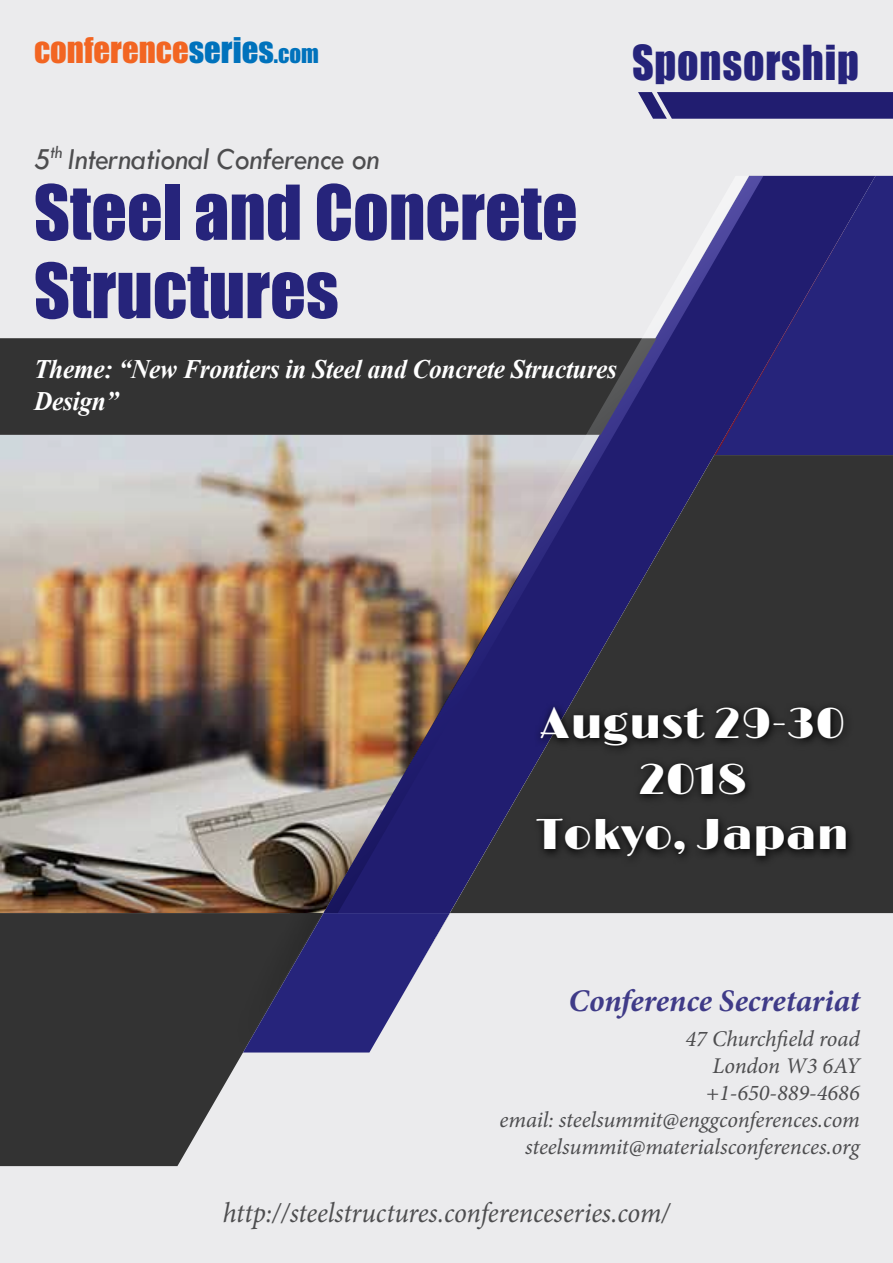
<style>
.page{position:relative;width:893px;height:1263px;background:#ebebed}
.page>*{position:absolute;margin:0;border:0;box-sizing:border-box;transform-origin:0 0}
.t1{font:69.9px/78.3px "Impact";color:#26247b}
.t2{font:44.25px "Impact";letter-spacing:.02em;color:#26247b;scale:.95 1}
.t3{font:43.5px/55.7px "Limelight";color:#fff;text-align:center}
.t4{font:32.7px "Impact";color:#f26522}
.t5{font:italic 31.65px "Tw Cen";letter-spacing:-.01em;color:#4d4d4f;scale:.95 1}
.t6{font:italic 700 31.5px "Minion Pro";letter-spacing:-.005em;color:#3f3b88}
.t7{font:italic 28.5px "Minion Pro";letter-spacing:-.005em;color:#4d4d4f;scale:.95 1}
.t8{font:italic 700 26.7px/32.4px "Times New Roman";letter-spacing:-.01em;color:#fff;scale:.95 1}
.t9{font:italic 22.5px/27px "Minion Pro";letter-spacing:-.005em;color:#4d4d4f;text-align:right}
.s1{color:#0072bc}
.s2{font-size:22.95px;color:#0072bc}
</style>
<div class="page">
<svg style="left:0;top:913px;width:323px;height:253px;fill:#333"></svg>
<div style="left:875px;top:176px;width:18px;height:279px;background:#26247b"></div>
<svg style="left:480px;top:176px;width:395px;height:738px;background:#2f2c7d"></svg>
<svg style="left:322px;top:913px;width:112px;height:139px"></svg>
<div style="left:0;top:338px;width:310px;height:97px;background:#333"></div>
<img style="left:392px;top:937px;width:43px;height:77px">
<img style="left:434px;top:913px;width:46px;height:27px">
<img style="left:830px;top:176px;width:45px;height:78px">
<img style="left:763px;top:209px;width:93px;height:246px">
<img style="left:217px;top:913px;width:105px;height:139px">
<div style="left:763px;top:455px;width:130px;height:458px;background:#333"></div>
<svg style="left:310px;top:176px;width:453px;height:737px"></svg>
<svg style="left:638px;top:92px;width:255px;height:27px;background:#2d2977"></svg>
<img style="left:0;top:435px;width:600px;height:478px">
<svg style="left:530px;top:701px;width:326px;height:166px;background:#29292b"></svg>
<h3 class="t4" style="left:34px;top:25px;width:286px">conference<span class="s1">series</span><span class="s2">.com</span></h3>
<h2 class="t2" style="left:632px;top:28px;width:240px">Sponsorship</h2>
<h3 class="t5" style="left:34px;top:140px;width:365px">5<sup>th</sup> International Conference on</h3>
<h1 class="t1" style="left:34px;top:171px;width:545px">Steel and Concrete<br>Structures</h1>
<p class="t8" style="left:34px;top:352px;width:615px">Theme: “New Frontiers in Steel and Concrete Structures<br>Design”</p>
<h3 class="t3" style="left:537px;top:694px;width:314px">August 29-30<br>2018<br>Tokyo, Japan</h3>
<h3 class="t6" style="left:568px;top:978px;width:293px">Conference Secretariat</h3>
<p class="t9" style="left:500px;top:1026px;width:362px">47 Churchfield road<br>London W3 6AY<br>+1-650-889-4686<br>email: steelsummit@enggconferences.com steelsummit@materialsconferences.org</p>
<p class="t7" style="left:223px;top:1193px;width:472px">http://steelstructures.conferenceseries.com/</p>
</div>
